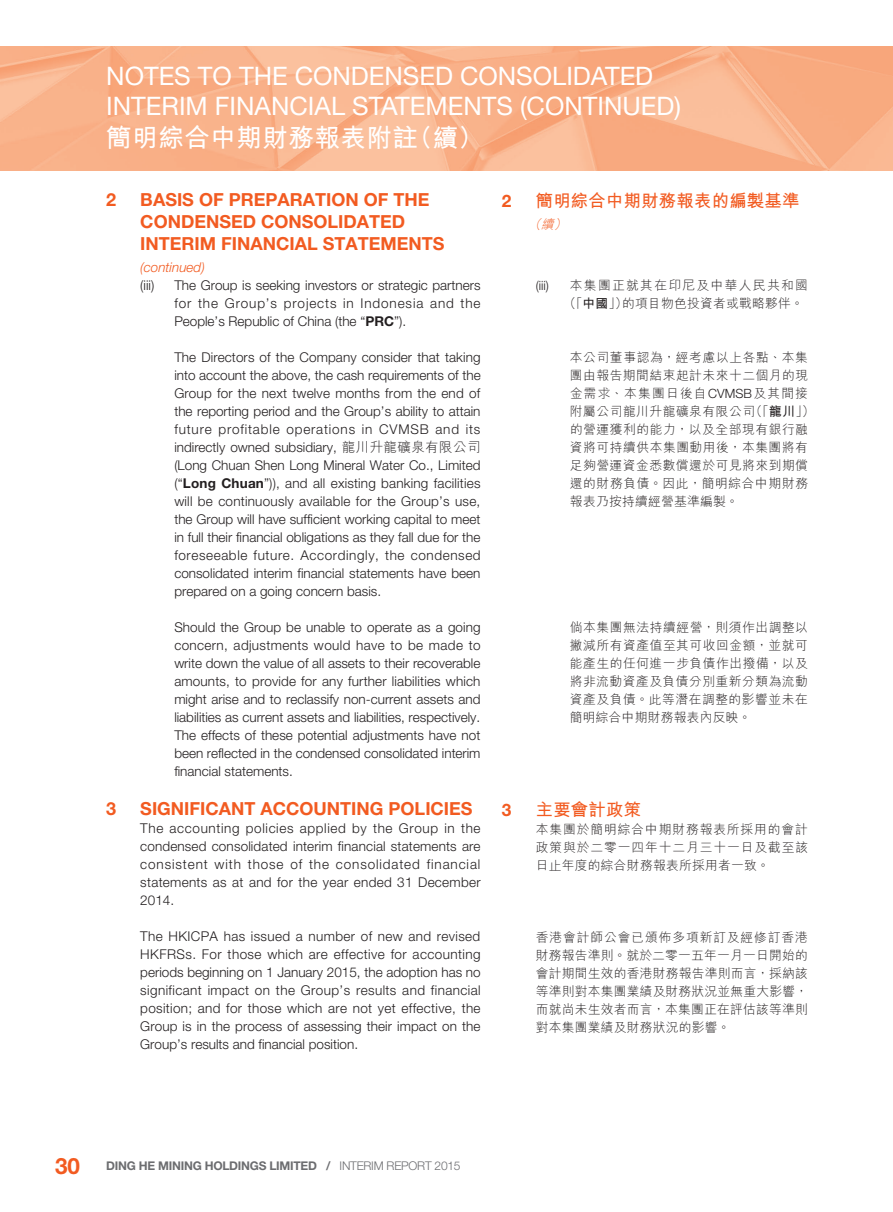
<style>
.page{position:relative;width:893px;height:1212px;background:#fff}
.page>*{position:absolute;margin:0;border:0;box-sizing:border-box;transform-origin:0 0}
.t1{font:25.5px/30px "Helvetica Neue LT Std";color:#fff}
.t2{font:700 25.5px "M Hei HK";letter-spacing:.02em;color:#fff}
.t3{font:700 18px/21.8px "Helvetica Neue LT Std";color:#f25b21}
.t4{font:700 17.25px "M Hei HK";letter-spacing:.02em;color:#f25b21}
.t5{font:700 17.25px "Helvetica Neue LT Std";color:#f25b21}
.t6{font:300 13.5px/18px "Helvetica Neue LT Std";color:#231f20;text-align:justify}
.t7{font:italic 300 13.5px "Helvetica Neue LT Std";color:#f25b21}
.t8{font:300 12.75px/18px "M Hei HK";letter-spacing:.04em;color:#231f20;text-align:justify}
.t9{font:300 12.75px/18px "M Hei HK";letter-spacing:.105em;color:#231f20;text-align:center}
.t10{font:300 12.75px "Helvetica Neue LT Std";color:#231f20}
.t11{font:italic 300 12.75px "M Hei HK";color:#f25b21}
.t12{font:700 12px "Helvetica Neue LT Std";letter-spacing:-.02em;color:#6c6d70}
.s1{font-weight:700}
.s2{font-family:"M Hei HK"}
.s3{font-family:"Helvetica Neue LT Std"}
.s4{font-size:22.5px;color:#f25b21}
.s5{font-weight:300}
</style>
<div class="page">
<img style="left:0;top:47px;width:893px;height:123px">
<h1 class="t1" style="left:106px;top:61px;width:576px">NOTES TO THE CONDENSED CONSOLIDATED<br>INTERIM FINANCIAL STATEMENTS (CONTINUED)</h1>
<h1 class="t2" style="left:106px;top:119px;width:379px">簡明綜合中期財務報表附註（續）</h1>
<h2 class="t3" style="left:106px;top:189px;width:12px">2</h2>
<h2 class="t3" style="left:140px;top:189px;width:139px">BASIS OF PREPARA</h2>
<h2 class="t3" style="left:140px;top:189px;width:306px;text-indent:175px">TION OF THE<br>CONDENSED CONSOLIDATED<br>INTERIM FINANCIAL STATEMENTS</h2>
<p class="t7" style="left:140px;top:259px;width:66px">(continued)</p>
<p class="t6" style="left:140px;top:275px;width:15px">(iii)</p>
<p class="t6" style="left:174px;top:275px;width:308px">The Group is seeking investors or strategic partners for the Group’s projects in Indonesia and the People’s Republic of China (the “<span class="s1">PRC</span>”).</p>
<p class="t6" style="left:174px;top:347px;width:308px">The Directors of the Company consider that taking into account the above, the cash requirements of the Group for the next twelve months from the end of the reporting period and the Group’s ability to attain future profitable operations in CVMSB and its indirectly owned subsidiary, <span class="s2">龍川升龍礦泉有限公司</span>(Long Chuan Shen Long Mineral Water Co., Limited (“<span class="s1">Long Chuan</span>”)), and all existing banking facilities will be continuously available for the Group’s use, the Group will have sufficient working capital to meet in full their financial obligations as they fall due for the foreseeable future. Accordingly, the condensed consolidated interim financial statements have been prepared on a going concern basis.</p>
<p class="t6" style="left:174px;top:617px;width:308px">Should the Group be unable to operate as a going concern, adjustments would have to be made to write down the value of all assets to their recoverable amounts, to provide for any further liabilities which might arise and to reclassify non-current assets and liabilities as current assets and liabilities, respectively.<br>The effects of these potential adjustments have not been reflected in the condensed consolidated interim financial statements.</p>
<h2 class="t3" style="left:106px;top:798px;width:12px">3</h2>
<h2 class="t3" style="left:140px;top:798px;width:334px">SIGNIFICANT ACCOUNTING POLICIES</h2>
<p class="t6" style="left:140px;top:819px;width:342px">The accounting policies applied by the Group in the condensed consolidated interim financial statements are consistent with those of the consolidated financial statements as at and for the year ended 31 December 2014.</p>
<p class="t6" style="left:140px;top:927px;width:342px">The HKICPA has issued a number of new and revised HKFRSs. For those which are effective for accounting periods beginning on 1 January 2015, the adoption has no significant impact on the Group’s results and financial position; and for those which are not yet effective, the Group is in the process of assessing their impact on the Group’s results and financial position.</p>
<p class="t5" style="left:502px;top:190px;width:11px">2</p>
<p class="t4" style="left:536px;top:188px;width:265px">簡明綜合中期財務報表的編製基準</p>
<p class="t11" style="left:528px;top:217px;width:42px">（續）</p>
<p class="t10" style="left:536px;top:278px;width:15px">(iii)</p>
<p class="t9" style="left:563px;top:276px;width:246px">本集團正就其在印尼及中華人民共和國（「<span class="s1">中國</span>」）的項目物色投資者或戰略夥伴。</p>
<p class="t8" style="left:570px;top:348px;width:246px;text-align:left">本公司董事認為，經考慮以上各點、本集團由報告期間結束起計未來十二個月的現金需求、本集團日後自<span class="s3">CVMSB</span>及其間接附屬公司龍川升龍礦泉有限公司（「<span class="s1">龍川</span>」）的營運獲利的能力，以及全部現有銀行融資將可持續供本集團動用後，本集團將有足夠營運資金悉數償還於可見將來到期償還的財務負債。因此，簡明綜合中期財務報表乃按持續經營基準編製。</p>
<p class="t8" style="left:570px;top:618px;width:240px">倘本集團無法持續經營，則須作出調整以撇減所有資產值至其可收回金額，並就可能產生的任何進一步負債作出撥備，以及將非流動資產及負債分別重新分類為流動資產及負債。此等潛在調整的影響並未在簡明綜合中期財務報表內反映。</p>
<p class="t5" style="left:502px;top:799px;width:11px">3</p>
<p class="t4" style="left:536px;top:797px;width:107px">主要會計政策</p>
<p class="t8" style="left:536px;top:820px;width:274px">本集團於簡明綜合中期財務報表所採用的會計政策與於二零一四年十二月三十一日及截至該日止年度的綜合財務報表所採用者一致。</p>
<p class="t8" style="left:536px;top:928px;width:274px">香港會計師公會已頒佈多項新訂及經修訂香港財務報告準則。就於二零一五年一月一日開始的會計期間生效的香港財務報告準則而言，採納該等準則對本集團業績及財務狀況並無重大影響，而就尚未生效者而言，本集團正在評估該等準則對本集團業績及財務狀況的影響。</p>
<p class="t12" style="left:55px;top:1159px;width:407px"><span class="s4">30</span> DING HE MINING HOLDINGS LIMITED / <span class="s5">INTERIM REPORT 2015</span></p>
</div>
